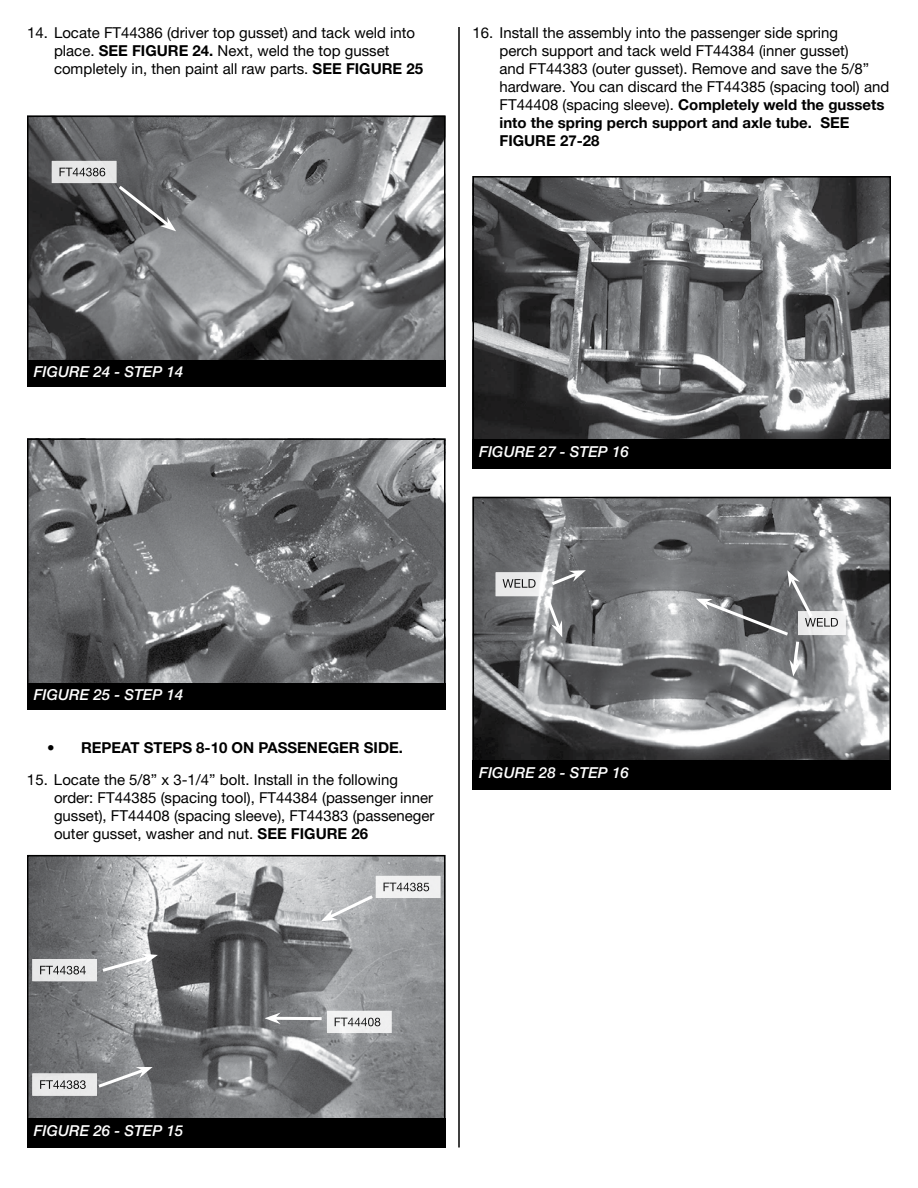
<style>
.page{position:relative;width:918px;height:1188px;background:#fff}
.page>*{position:absolute;margin:0;border:0;box-sizing:border-box;transform-origin:0 0}
.t1{font:15px/18px "Helvetica Neue LT Std";color:#000}
.t2{font:italic 500 15px "Helvetica Neue LT Std";color:#fff}
.t3{font:700 15px "Helvetica Neue LT Std";color:#000}
.s1{font-weight:700}
</style>
<div class="page">
<hr style="left:458px;top:27px;width:2px;height:1121px;background:#000">
<img style="left:30px;top:119px;width:413px;height:241px">
<div style="left:27px;top:116px;width:419px;height:270px;border:2px solid #000"></div>
<div style="left:27px;top:360px;width:419px;height:27px;background:#000"></div>
<img style="left:30px;top:441px;width:413px;height:242px">
<div style="left:27px;top:438px;width:419px;height:270px;border:2px solid #000"></div>
<div style="left:27px;top:683px;width:419px;height:27px;background:#000"></div>
<img style="left:52px;top:161px;width:64px;height:22px">
<img style="left:60px;top:168px;width:45px;height:8px">
<svg style="left:116px;top:183px;width:60px;height:48px;background:#6a6b6d"></svg>
<img style="left:30px;top:858px;width:413px;height:260px">
<div style="left:27px;top:855px;width:419px;height:291px;border:2px solid #000"></div>
<div style="left:27px;top:1118px;width:419px;height:30px;background:#000"></div>
<img style="left:32px;top:1074px;width:65px;height:22px">
<img style="left:40px;top:1080px;width:46px;height:9px">
<svg style="left:95px;top:1067px;width:58px;height:23px"></svg>
<img style="left:327px;top:1011px;width:65px;height:22px">
<img style="left:335px;top:1018px;width:45px;height:8px">
<hr style="left:275px;top:1017px;width:47px;height:3px;background:#fff">
<svg style="left:265px;top:1013px;width:16px;height:11px"></svg>
<img style="left:32px;top:959px;width:65px;height:22px">
<img style="left:40px;top:966px;width:46px;height:9px">
<svg style="left:99px;top:954px;width:59px;height:20px"></svg>
<img style="left:376px;top:876px;width:64px;height:22px">
<img style="left:384px;top:883px;width:45px;height:8px">
<svg style="left:321px;top:893px;width:55px;height:28px;background:#bec0c2"></svg>
<img style="left:475px;top:179px;width:413px;height:260px">
<div style="left:472px;top:176px;width:419px;height:291px;border:2px solid #000"></div>
<div style="left:472px;top:439px;width:419px;height:30px;background:#000"></div>
<img style="left:475px;top:500px;width:413px;height:260px">
<div style="left:472px;top:497px;width:419px;height:291px;border:2px solid #000"></div>
<div style="left:472px;top:760px;width:419px;height:29px;background:#000"></div>
<img style="left:496px;top:572px;width:47px;height:24px">
<img style="left:503px;top:579px;width:33px;height:9px">
<img style="left:815px;top:611px;width:31px;height:24px">
<img style="left:815px;top:618px;width:23px;height:9px">
<svg style="left:543px;top:570px;width:43px;height:67px;background:#8b8c8e"></svg>
<svg style="left:696px;top:570px;width:119px;height:106px;background:#7e7f82"></svg>
<p class="t1" style="left:54px;top:23px;width:371px;text-indent:-27px">14. Locate FT44386 (driver top gusset) and tack weld into place. <span class="s1">SEE FIGURE 24.</span> Next, weld the top gusset completely in, then paint all raw parts. <span class="s1">SEE FIGURE 25</span></p>
<p class="t1" style="left:500px;top:23px;width:391px;text-indent:-27px">16. Install the assembly into the passenger side spring<br>perch support and tack weld FT44384 (inner gusset)<br>and FT44383 (outer gusset). Remove and save the 5/8” hardware. You can discard the FT44385 (spacing tool) and FT44408 (spacing sleeve). <span class="s1">Completely weld the gussets into the spring perch support and axle tube. SEE FIGURE 27-28</span></p>
<p class="t2" style="left:34px;top:363px;width:151px">FIGURE 24 - STEP 14</p>
<p class="t2" style="left:479px;top:443px;width:151px">FIGURE 27 - STEP 16</p>
<p class="t2" style="left:34px;top:686px;width:151px">FIGURE 25 - STEP 14</p>
<p class="t3" style="left:47px;top:739px;width:357px">• REPEAT STEPS 8-10 ON PASSENEGER SIDE.</p>
<p class="t1" style="left:54px;top:770px;width:382px;text-indent:-27px">15. Locate the 5/8” x 3-1/4” bolt. Install in the following order: FT44385 (spacing tool), FT44384 (passenger inner gusset), FT44408 (spacing sleeve), FT44383 (passeneger outer gusset, washer and nut. <span class="s1">SEE FIGURE 26</span></p>
<p class="t2" style="left:479px;top:763px;width:151px">FIGURE 28 - STEP 16</p>
<p class="t2" style="left:34px;top:1122px;width:151px">FIGURE 26 - STEP 15</p>
</div>
